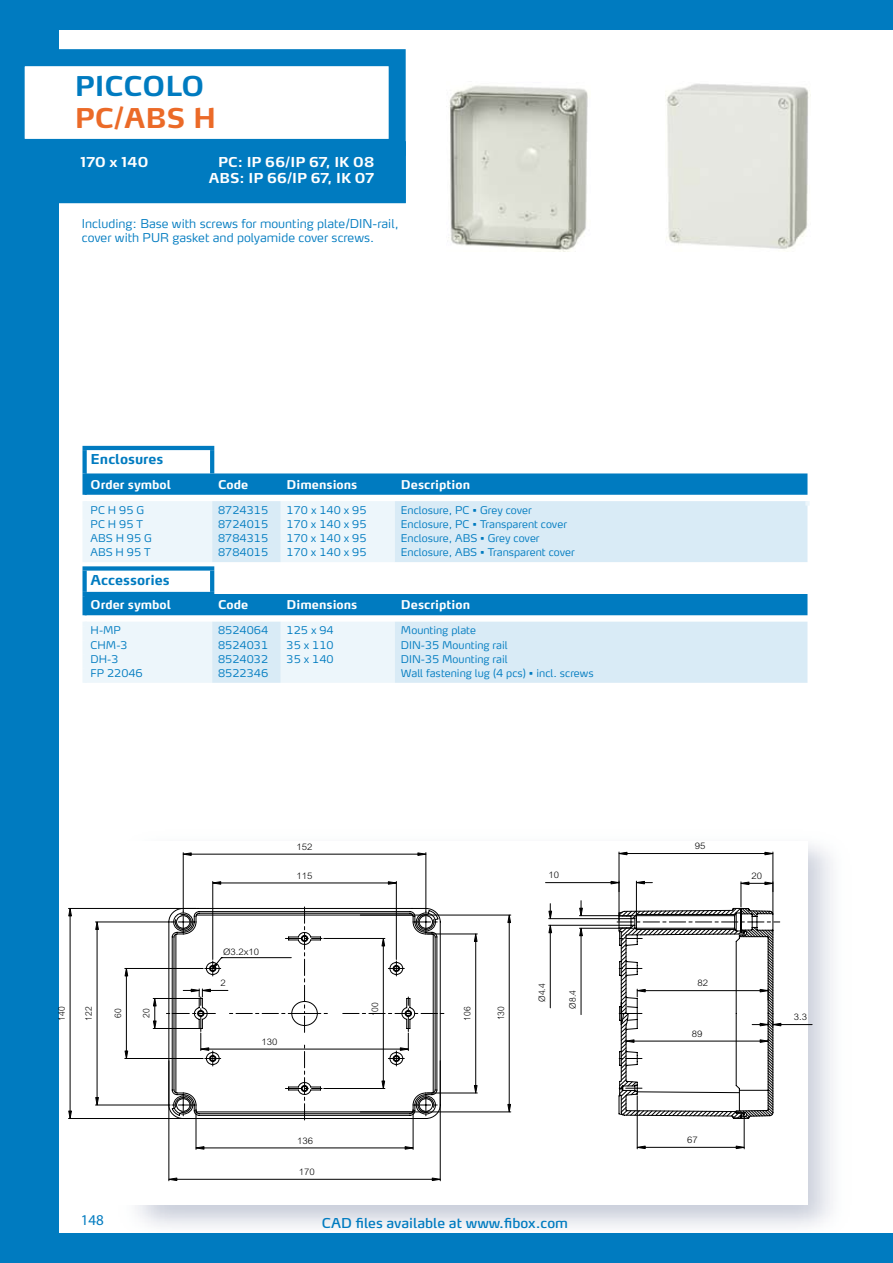
<style>
.page{position:relative;width:893px;height:1263px;background:#fff}
.page>*{position:absolute;margin:0;border:0;box-sizing:border-box;transform-origin:0 0}
.t1{font:700 27px "Max Pro";color:#007bc0}
.t2{font:700 27px "Max Pro";color:#eb6a28}
.t3{font:15px "Myriad";color:#007bc0}
.t4{font:700 13.5px/16.2px "Max Pro";color:#fff;text-align:right}
.t5{font:13.5px "Max Pro";color:#007bc0}
.t6{font:700 13.5px "Max Pro";color:#007bc0}
.t7{font:300 12px/14.4px "Max Pro";color:#007bc0}
.t8{font:700 12px "Max Pro";color:#fff}
.t9{font:300 10.5px "Max Pro";color:#007bc0}
.t10{font:300 9px "Arial MT Std";color:#000;scale:1.06 1}
.t11{font:300 9px "Arial MT Std";color:#000;scale:.94 1}
</style>
<div class="page">
<div style="left:0;top:2px;width:58px;height:1261px;background:#007bc0"></div>
<div style="left:0;top:0;width:893px;height:30px;background:#007bc0"></div>
<div style="left:0;top:1233px;width:893px;height:30px;background:#007bc0"></div>
<div style="left:16px;top:58px;width:381px;height:89px;background:#fff"></div>
<div style="left:8px;top:49px;width:398px;height:107px;border:17px solid #007bc0"></div>
<div style="left:17px;top:149px;width:381px;height:47px;background:#007bc0"></div>
<div style="left:10px;top:141px;width:396px;height:62px;border:15px solid #007bc0"></div>
<img style="left:448px;top:85px;width:140px;height:166px">
<img style="left:666px;top:83px;width:143px;height:166px">
<svg style="left:68px;top:851px;width:745px;height:330px"></svg>
<svg style="left:168px;top:908px;width:26px;height:211px"></svg>
<svg style="left:194px;top:908px;width:579px;height:211px"></svg>
<svg style="left:87px;top:473px;width:720px;height:22px;background:#087fc1"></svg>
<svg style="left:85px;top:501px;width:127px;height:182px;fill:#edf6fb"></svg>
<svg style="left:212px;top:501px;width:595px;height:182px;fill:#d9ebf6"></svg>
<hr style="left:82px;top:446px;width:132px;height:4px;background:#007bc0">
<div style="left:82px;top:450px;width:5px;height:23px;background:#007bc0"></div>
<svg style="left:210px;top:450px;width:4px;height:23px"></svg>
<div style="left:82px;top:473px;width:5px;height:22px;background:#007bc0"></div>
<div style="left:82px;top:566px;width:132px;height:5px;background:#007bc0"></div>
<div style="left:82px;top:571px;width:5px;height:21px;background:#007bc0"></div>
<svg style="left:210px;top:571px;width:4px;height:21px"></svg>
<hr style="left:82px;top:592px;width:132px;height:4px;background:#007bc0">
<div style="left:82px;top:596px;width:5px;height:19px;background:#007bc0"></div>
<svg style="left:83px;top:501px;width:4px;height:5px"></svg>
<svg style="left:805px;top:501px;width:5px;height:5px"></svg>
<div style="left:82px;top:506px;width:5px;height:14px;background:#edf6fb"></div>
<div style="left:82px;top:520px;width:5px;height:14px;background:#edf6fb"></div>
<div style="left:82px;top:534px;width:5px;height:14px;background:#edf6fb"></div>
<div style="left:82px;top:548px;width:5px;height:14px;background:#edf6fb"></div>
<svg style="left:83px;top:622px;width:4px;height:4px"></svg>
<div style="left:82px;top:626px;width:5px;height:14px;background:#edf6fb"></div>
<div style="left:82px;top:640px;width:5px;height:14px;background:#edf6fb"></div>
<div style="left:82px;top:654px;width:5px;height:15px;background:#edf6fb"></div>
<div style="left:82px;top:669px;width:5px;height:14px;background:#edf6fb"></div>
<h1 class="t1" style="left:75px;top:68px;width:131px">PICCOLO</h1>
<h1 class="t2" style="left:75px;top:101px;width:143px">PC/ABS H</h1>
<p class="t4" style="left:80px;top:154px;width:69px">170 x 140</p>
<p class="t4" style="left:209px;top:154px;width:167px">PC: IP 66/IP 67, IK 08<br>ABS: IP 66/IP 67, IK 07</p>
<p class="t7" style="left:82px;top:216px;width:318px">Including: Base with screws for mounting plate/DIN-rail, cover with PUR gasket and polyamide cover screws.</p>
<p class="t6" style="left:91px;top:451px;width:74px">Enclosures</p>
<p class="t8" style="left:91px;top:477px;width:82px">Order symbol</p>
<p class="t8" style="left:218px;top:477px;width:32px">Code</p>
<p class="t8" style="left:287px;top:477px;width:72px">Dimensions</p>
<p class="t8" style="left:401px;top:477px;width:71px">Description</p>
<p class="t9" style="left:91px;top:503px;width:55px">PC H 95 G</p>
<p class="t9" style="left:218px;top:503px;width:51px">8724315</p>
<p class="t9" style="left:287px;top:503px;width:81px">170 x 140 x 95</p>
<p class="t9" style="left:401px;top:503px;width:132px">Enclosure, PC • Grey cover</p>
<p class="t9" style="left:91px;top:517px;width:54px">PC H 95 T</p>
<p class="t9" style="left:218px;top:517px;width:51px">8724015</p>
<p class="t9" style="left:287px;top:517px;width:81px">170 x 140 x 95</p>
<p class="t9" style="left:401px;top:517px;width:168px">Enclosure, PC • Transparent cover</p>
<p class="t9" style="left:91px;top:531px;width:63px">ABS H 95 G</p>
<p class="t9" style="left:218px;top:531px;width:51px">8784315</p>
<p class="t9" style="left:287px;top:531px;width:81px">170 x 140 x 95</p>
<p class="t9" style="left:401px;top:531px;width:140px">Enclosure, ABS • Grey cover</p>
<p class="t9" style="left:91px;top:545px;width:62px">ABS H 95 T</p>
<p class="t9" style="left:218px;top:545px;width:51px">8784015</p>
<p class="t9" style="left:287px;top:545px;width:81px">170 x 140 x 95</p>
<p class="t9" style="left:401px;top:545px;width:175px">Enclosure, ABS • Transparent cover</p>
<p class="t6" style="left:91px;top:571px;width:81px">Accessories</p>
<p class="t8" style="left:91px;top:597px;width:82px">Order symbol</p>
<p class="t8" style="left:218px;top:597px;width:32px">Code</p>
<p class="t8" style="left:287px;top:597px;width:72px">Dimensions</p>
<p class="t8" style="left:401px;top:597px;width:71px">Description</p>
<p class="t9" style="left:91px;top:624px;width:32px">H-MP</p>
<p class="t9" style="left:218px;top:624px;width:51px">8524064</p>
<p class="t9" style="left:287px;top:624px;width:49px">125 x 94</p>
<p class="t9" style="left:401px;top:624px;width:77px">Mounting plate</p>
<p class="t9" style="left:91px;top:638px;width:39px">CHM-3</p>
<p class="t9" style="left:218px;top:638px;width:51px">8524031</p>
<p class="t9" style="left:287px;top:638px;width:49px">35 x 110</p>
<p class="t9" style="left:401px;top:638px;width:108px">DIN-35 Mounting rail</p>
<p class="t9" style="left:91px;top:652px;width:29px">DH-3</p>
<p class="t9" style="left:218px;top:652px;width:51px">8524032</p>
<p class="t9" style="left:287px;top:652px;width:49px">35 x 140</p>
<p class="t9" style="left:401px;top:652px;width:108px">DIN-35 Mounting rail</p>
<p class="t9" style="left:91px;top:666px;width:54px">FP 22046</p>
<p class="t9" style="left:218px;top:666px;width:51px">8522346</p>
<p class="t9" style="left:401px;top:666px;width:194px">Wall fastening lug (4 pcs) • incl. screws</p>
<p class="t10" style="left:297px;top:841px;width:17px">152</p>
<p class="t10" style="left:223px;top:947px;width:36px">Ø3.2x10</p>
<p class="t10" style="left:220px;top:978px;width:7px">2</p>
<p class="t10" style="left:297px;top:870px;width:17px">115</p>
<p class="t11" style="left:113px;top:1018px;width:12px;rotate:-90deg">60</p>
<p class="t11" style="left:141px;top:1018px;width:12px;rotate:-90deg">20</p>
<p class="t11" style="left:370px;top:1016px;width:17px;rotate:-90deg">100</p>
<p class="t11" style="left:57px;top:1020px;width:17px;rotate:-90deg">140</p>
<p class="t11" style="left:84px;top:1020px;width:17px;rotate:-90deg">122</p>
<p class="t11" style="left:462px;top:1021px;width:17px;rotate:-90deg">106</p>
<p class="t11" style="left:496px;top:1020px;width:17px;rotate:-90deg">130</p>
<p class="t10" style="left:261px;top:1036px;width:17px">130</p>
<p class="t10" style="left:695px;top:841px;width:12px">95</p>
<p class="t10" style="left:549px;top:870px;width:12px">10</p>
<p class="t10" style="left:751px;top:871px;width:12px">20</p>
<p class="t11" style="left:537px;top:1002px;width:21px;rotate:-90deg">Ø4.4</p>
<p class="t11" style="left:568px;top:1008px;width:21px;rotate:-90deg">Ø8.4</p>
<p class="t10" style="left:697px;top:978px;width:12px">82</p>
<p class="t10" style="left:692px;top:1028px;width:12px">89</p>
<p class="t10" style="left:794px;top:1012px;width:14px">3.3</p>
<p class="t10" style="left:297px;top:1135px;width:17px">136</p>
<p class="t10" style="left:299px;top:1167px;width:17px">170</p>
<h2 class="t3" style="left:81px;top:1212px;width:25px">148</h2>
<p class="t5" style="left:322px;top:1214px;width:248px">CAD files available at www.fibox.com</p>
<p class="t10" style="left:687px;top:1135px;width:12px">67</p>
</div>
